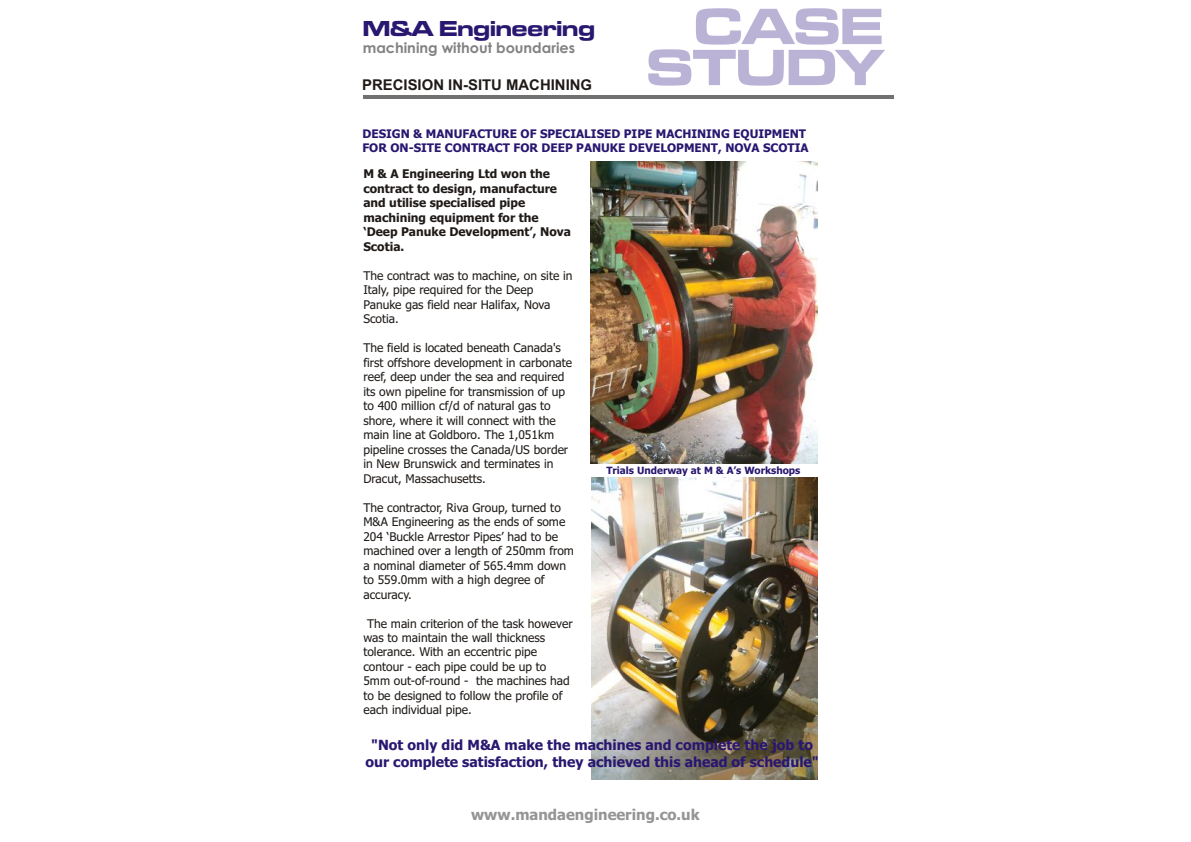
<style>
.page{position:relative;width:1191px;height:842px;background:#fff}
.page>*{position:absolute;margin:0;border:0;box-sizing:border-box;transform-origin:0 0}
.t1{font:52.9px "Microgramma DEE Bold Exte";color:#bab3d6}
.t2{font:22.5px "Microgramma DEE Bold Exte";color:#291770}
.t3{font:700 14.9px "Arial";color:#1f1a17}
.t4{font:700 14.8px "Tahoma";color:#969494}
.t5{font:700 14.5px "Century Gothic";color:#828282}
.t6{font:700 14px/16.9px "Tahoma";color:#291770;text-align:center}
.t7{font:12px/14.5px "Tahoma";color:#1f1a17}
.t8{font:700 12px/14.5px "Tahoma";color:#1f1a17}
.t9{font:700 11.8px/14.3px "Tahoma";color:#291770}
.t10{font:700 10px "Tahoma";color:#291770}
</style>
<div class="page">
<hr style="left:363px;top:95px;width:530px;height:4px;background:#737070">
<img style="left:590px;top:162px;width:227px;height:302px">
<img style="left:591px;top:477px;width:226px;height:302px">
<h2 class="t2" style="left:363px;top:18px;width:234px">M&amp;A Engineering</h2>
<p class="t3" style="left:362px;top:79px;width:231px">PRECISION IN-SITU MACHINING</p>
<p class="t5" style="left:363px;top:42px;width:214px">machining without boundaries</p>
<h1 class="t1" style="left:694px;top:3px;width:190px">CASE</h1>
<h1 class="t1" style="left:647px;top:44px;width:239px">STUDY</h1>
<p class="t9" style="left:362px;top:127px;width:448px">DESIGN &amp; MANUFACTURE OF SPECIALISED PIPE MACHINING EQUIPMENT<br>FOR ON-SITE CONTRACT FOR DEEP PANUKE DEVELOPMENT, NOVA SCOTIA</p>
<p class="t8" style="left:363px;top:168px;width:209px">M &amp; A Engineering Ltd won the contract to design, manufacture and utilise specialised pipe machining equipment for the ‘Deep Panuke Development’, Nova<br>Scotia.</p>
<p class="t7" style="left:363px;top:269px;width:211px">The contract was to machine, on site in<br>Italy, pipe required for the Deep<br>Panuke gas field near Halifax, Nova<br>Scotia.</p>
<p class="t7" style="left:363px;top:342px;width:210px">The field is located beneath Canada's first offshore development in carbonate reef, deep under the sea and required its own pipeline for transmission of up to 400 million cf/d of natural gas to shore, where it will connect with the main line at Goldboro. The 1,051km pipeline crosses the Canada/US border in New Brunswick and terminates in Dracut, Massachusetts.</p>
<p class="t7" style="left:363px;top:501px;width:212px">The contractor, Riva Group, turned to<br>M&amp;A Engineering as the ends of some<br>204 ‘Buckle Arrestor Pipes’ had to be machined over a length of 250mm from a nominal diameter of 565.4mm down to 559.0mm with a high degree of accuracy.</p>
<p class="t7" style="left:363px;top:617px;width:211px;text-indent:4px">The main criterion of the task however was to maintain the wall thickness tolerance. With an eccentric pipe contour - each pipe could be up to 5mm out-of-round - the machines had to be designed to follow the profile of each individual pipe.</p>
<p class="t6" style="left:365px;top:738px;width:455px">"Not only did M&amp;A make the machines and complete the job to our complete satisfaction, they achieved this ahead of schedule"</p>
<p class="t10" style="left:606px;top:466px;width:195px">Trials Underway at M &amp; A’s Workshops</p>
<p class="t4" style="left:471px;top:809px;width:230px">www.mandaengineering.co.uk</p>
</div>
